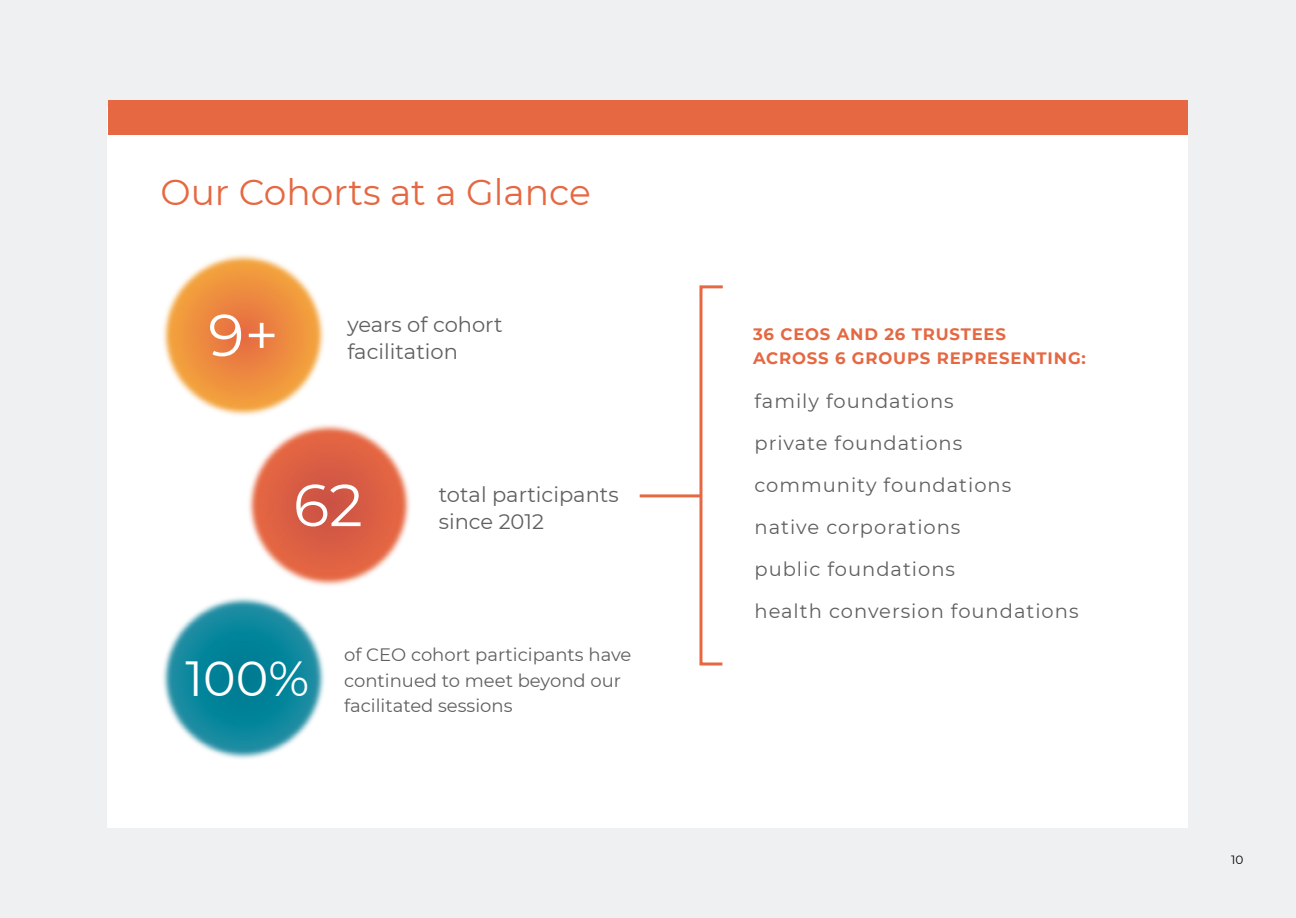
<style>
.page{position:relative;width:1296px;height:918px;background:#eff0f1}
.page>*{position:absolute;margin:0;border:0;box-sizing:border-box;transform-origin:0 0}
.t1{font:59.1px "Montserrat";color:#fff}
.t2{font:49.2px "Montserrat";color:#fff}
.t3{font:36px "Montserrat";color:#e56842}
.t4{font:21px/27px "Montserrat";color:#606061}
.t5{font:19.5px "Montserrat";letter-spacing:.05em;color:#606061}
.t6{font:18px/25.5px "Montserrat";color:#606061}
.t7{font:700 16.5px "Montserrat";letter-spacing:.05em;color:#e56842}
.t8{font:12px "Montserrat";color:#000}
</style>
<div class="page">
<div style="left:108px;top:108px;width:1080px;height:720px;background:#fff"></div>
<img style="left:162px;top:254px;width:163px;height:160px">
<img style="left:228px;top:403px;width:182px;height:181px">
<img style="left:162px;top:576px;width:183px;height:183px">
<div style="left:108px;top:100px;width:1080px;height:35px;background:#e56842"></div>
<div style="left:699px;top:285px;width:25px;height:381px;border:3px solid #e56842"></div>
<hr style="left:640px;top:494px;width:61px;height:3px;background:#e56842">
<p class="t3" style="left:160px;top:168px;width:432px">Our Cohorts at a Glance</p>
<p class="t1" style="left:208px;top:294px;width:72px">9+</p>
<p class="t4" style="left:347px;top:310px;width:157px">years of cohort facilitation</p>
<p class="t1" style="left:293px;top:464px;width:71px">62</p>
<p class="t4" style="left:439px;top:480px;width:181px">total participants since 2012</p>
<p class="t2" style="left:185px;top:645px;width:125px">100%</p>
<p class="t6" style="left:344px;top:641px;width:289px">of CEO cohort participants have continued to meet beyond our facilitated sessions</p>
<p class="t7" style="left:753px;top:322px;width:255px">36 CEOS AND 26 TRUSTEES</p>
<p class="t7" style="left:753px;top:346px;width:334px">ACROSS 6 GROUPS REPRESENTING:</p>
<p class="t5" style="left:755px;top:388px;width:201px">family foundations</p>
<p class="t5" style="left:755px;top:430px;width:209px">private foundations</p>
<p class="t5" style="left:755px;top:472px;width:258px">community foundations</p>
<p class="t5" style="left:755px;top:514px;width:207px">native corporations</p>
<p class="t5" style="left:755px;top:556px;width:202px">public foundations</p>
<p class="t5" style="left:755px;top:598px;width:326px">health conversion foundations</p>
<p class="t8" style="left:1231px;top:851px;width:14px">10</p>
</div>
